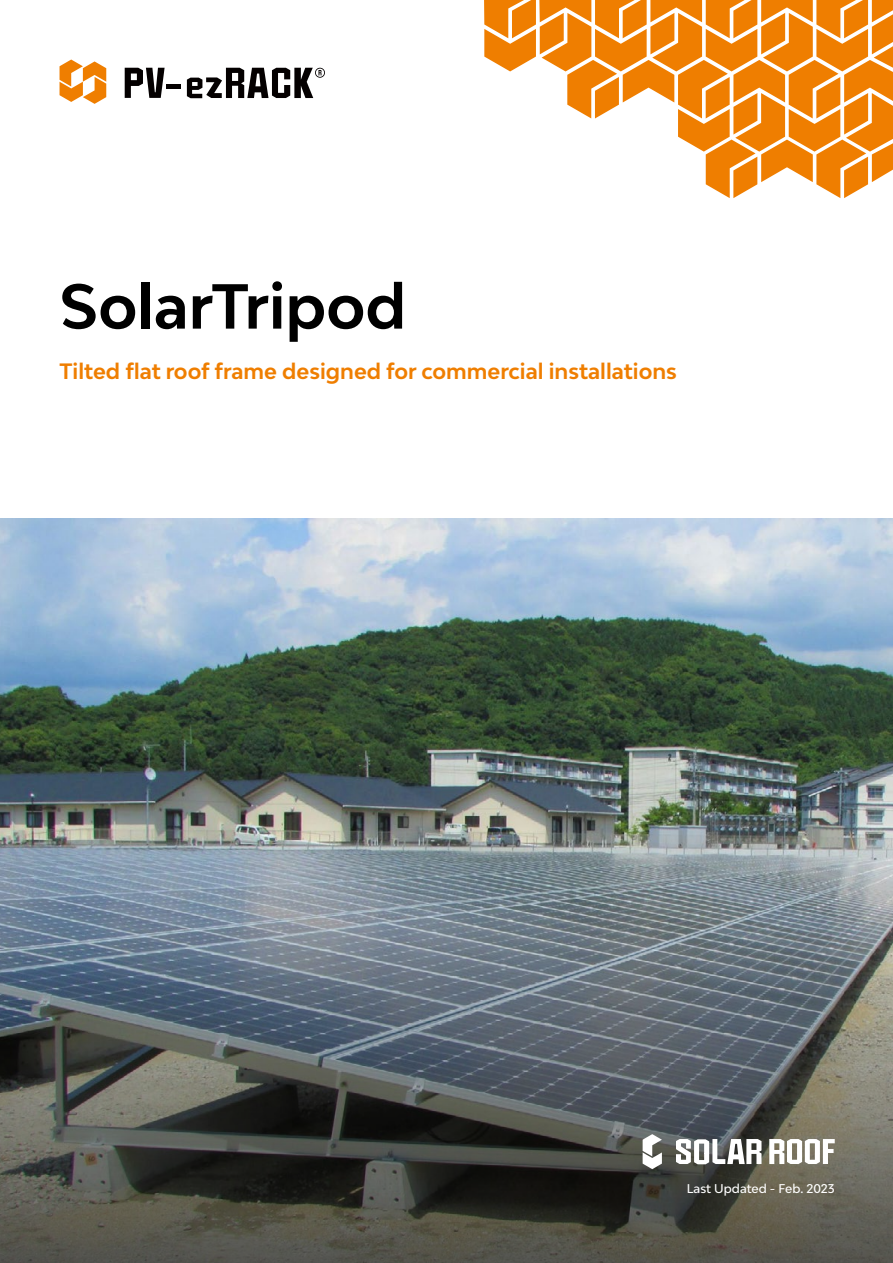
<style>
.page{position:relative;width:893px;height:1263px;background:#fff}
.page>*{position:absolute;margin:0;border:0;box-sizing:border-box;transform-origin:0 0}
.t1{font:700 60px "Bw Modelica";color:#000}
.t2{font:700 21px "Bw Modelica";color:#ef7e00}
.t3{font:500 12px "Bw Modelica";color:#fff}
</style>
<div class="page">
<svg style="left:484px;top:0;width:409px;height:198px"></svg>
<svg style="left:125px;top:68px;width:40px;height:30px"></svg>
<hr style="left:166px;top:85px;width:15px;height:4px;background:#040000">
<svg style="left:187px;top:68px;width:138px;height:30px"></svg>
<svg style="left:60px;top:60px;width:46px;height:44px"></svg>
<img style="left:0;top:518px;width:893px;height:745px">
<svg style="left:769px;top:1139px;width:66px;height:25px"></svg>
<svg style="left:676px;top:1139px;width:85px;height:25px"></svg>
<svg style="left:643px;top:1134px;width:19px;height:35px"></svg>
<h1 class="t1" style="left:59px;top:267px;width:348px">SolarTripod</h1>
<p class="t2" style="left:60px;top:358px;width:619px">Tilted flat roof frame designed for commercial installations</p>
<p class="t3" style="left:687px;top:1180px;width:149px">Last Updated - Feb. 2023</p>
</div>
